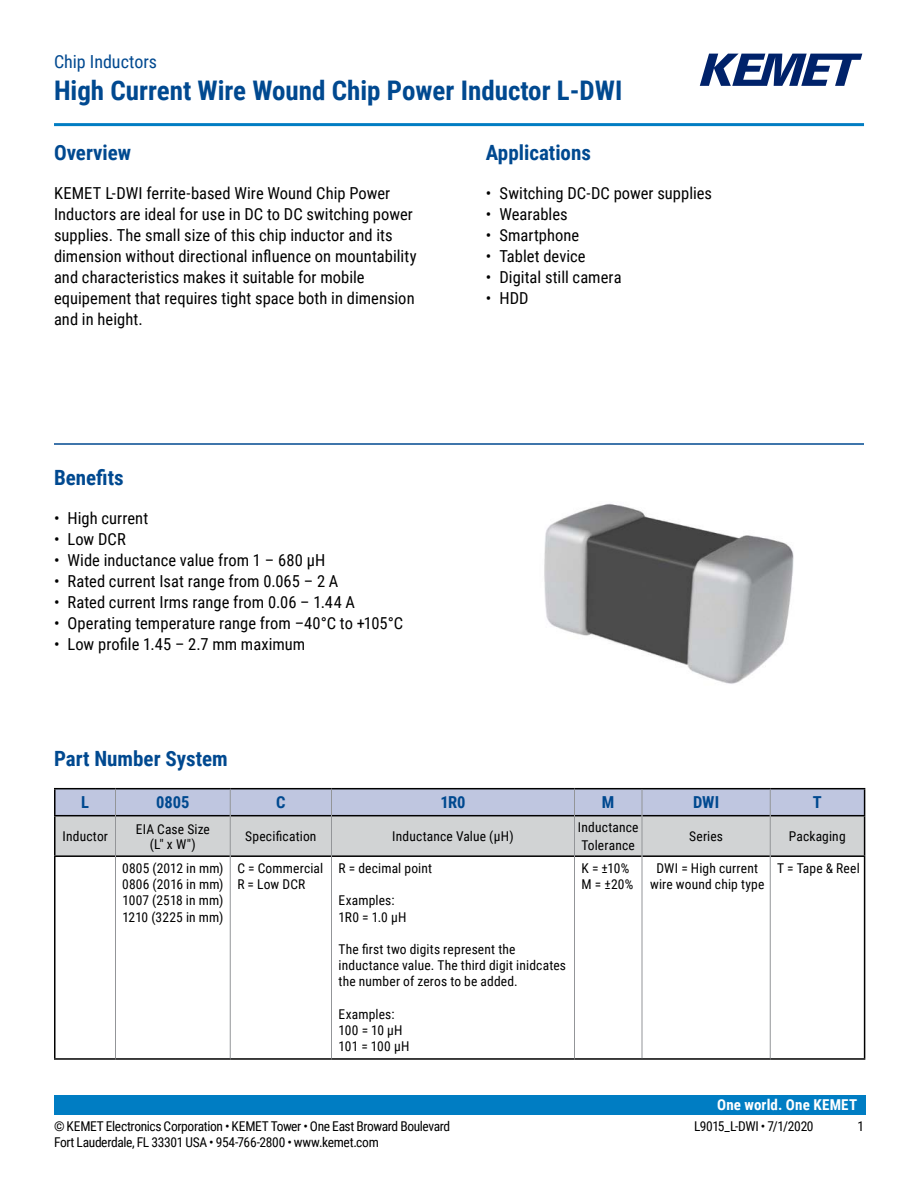
<style>
.page{position:relative;width:918px;height:1188px;background:#fff}
.page>*{position:absolute;margin:0;border:0;box-sizing:border-box;transform-origin:0 0}
.t1{font:700 27px "Roboto Condensed";color:#004990}
.t2{font:700 21px "Roboto Condensed";color:#004990}
.t3{font:18px "Roboto Condensed";color:#004990}
.t4{font:16.5px/21px "Roboto Condensed";letter-spacing:.005em;color:#000}
.t5{font:700 16.5px "Roboto Condensed";color:#004990}
.t6{font:700 15px "Roboto Condensed";letter-spacing:.015em;color:#fff}
.t7{font:13.5px/16.2px "Roboto Condensed";letter-spacing:.01em;color:#000}
.t8{font:13.5px "Roboto Condensed";letter-spacing:-.025em;color:#000}
</style>
<div class="page">
<svg style="left:700px;top:54px;width:162px;height:32px"></svg>
<hr style="left:54px;top:123px;width:810px;height:3px;background:#007dc3">
<div style="left:54px;top:1095px;width:811px;height:20px;background:#007dc3"></div>
<hr style="left:54px;top:443px;width:810px;height:2px;background:#004990">
<hr style="left:54px;top:815px;width:61px;height:1px;background:#000">
<hr style="left:54px;top:788px;width:62px;height:1px;background:#000">
<hr style="left:54px;top:789px;width:2px;height:26px;background:#000">
<hr style="left:116px;top:788px;width:114px;height:1px;background:#000">
<hr style="left:230px;top:788px;width:102px;height:1px;background:#000">
<hr style="left:332px;top:788px;width:242px;height:1px;background:#000">
<hr style="left:574px;top:788px;width:68px;height:1px;background:#000">
<hr style="left:642px;top:788px;width:128px;height:1px;background:#000">
<hr style="left:770px;top:788px;width:95px;height:1px;background:#000">
<hr style="left:54px;top:816px;width:2px;height:39px;background:#000">
<hr style="left:54px;top:855px;width:61px;height:2px;background:#000">
<hr style="left:54px;top:857px;width:2px;height:201px;background:#000">
<hr style="left:116px;top:855px;width:114px;height:2px;background:#000">
<hr style="left:231px;top:855px;width:100px;height:2px;background:#000">
<hr style="left:332px;top:855px;width:242px;height:2px;background:#000">
<hr style="left:575px;top:855px;width:67px;height:2px;background:#000">
<hr style="left:642px;top:855px;width:128px;height:2px;background:#000">
<hr style="left:771px;top:855px;width:94px;height:2px;background:#000">
<hr style="left:864px;top:857px;width:1px;height:201px;background:#000">
<hr style="left:54px;top:1058px;width:62px;height:2px;background:#000">
<hr style="left:116px;top:1058px;width:114px;height:2px;background:#000">
<hr style="left:230px;top:1058px;width:102px;height:2px;background:#000">
<hr style="left:332px;top:1058px;width:242px;height:2px;background:#000">
<hr style="left:574px;top:1058px;width:68px;height:2px;background:#000">
<hr style="left:642px;top:1058px;width:128px;height:2px;background:#000">
<hr style="left:770px;top:1058px;width:95px;height:2px;background:#000">
<hr style="left:115px;top:856px;width:1px;height:202px;background:#939598">
<hr style="left:230px;top:856px;width:1px;height:202px;background:#939598">
<hr style="left:331px;top:856px;width:1px;height:202px;background:#939598">
<hr style="left:574px;top:856px;width:1px;height:202px;background:#939598">
<hr style="left:642px;top:856px;width:1px;height:202px;background:#939598">
<svg style="left:55px;top:789px;width:810px;height:67px;background:#c1c5cf"></svg>
<hr style="left:770px;top:816px;width:1px;height:40px;background:#939598">
<hr style="left:770px;top:856px;width:1px;height:202px;background:#939598">
<img style="left:544px;top:503px;width:250px;height:181px">
<p class="t3" style="left:54px;top:48px;width:105px">Chip Inductors</p>
<h1 class="t1" style="left:54px;top:71px;width:570px">High Current Wire Wound Chip Power Inductor L-DWI</h1>
<p class="t2" style="left:54px;top:138px;width:79px">Overview</p>
<p class="t4" style="left:54px;top:182px;width:364px">KEMET L-DWI ferrite-based Wire Wound Chip Power Inductors are ideal for use in DC to DC switching power supplies. The small size of this chip inductor and its dimension without directional influence on mountability and characteristics makes it suitable for mobile equipement that requires tight space both in dimension and in height.</p>
<p class="t2" style="left:54px;top:463px;width:71px">Benefits</p>
<p class="t4" style="left:54px;top:507px;width:96px">• High current</p>
<p class="t4" style="left:54px;top:528px;width:73px">• Low DCR</p>
<p class="t4" style="left:54px;top:549px;width:273px">• Wide inductance value from 1 – 680 µH</p>
<p class="t4" style="left:54px;top:570px;width:286px">• Rated current Isat range from 0.065 – 2 A</p>
<p class="t4" style="left:54px;top:591px;width:303px">• Rated current Irms range from 0.06 – 1.44 A</p>
<p class="t4" style="left:54px;top:612px;width:351px">• Operating temperature range from –40°C to +105°C</p>
<p class="t4" style="left:54px;top:633px;width:253px">• Low profile 1.45 – 2.7 mm maximum</p>
<p class="t2" style="left:486px;top:138px;width:107px">Applications</p>
<p class="t4" style="left:486px;top:182px;width:228px">• Switching DC-DC power supplies</p>
<p class="t4" style="left:486px;top:203px;width:83px">• Wearables</p>
<p class="t4" style="left:486px;top:225px;width:95px">• Smartphone</p>
<p class="t4" style="left:486px;top:246px;width:101px">• Tablet device</p>
<p class="t4" style="left:486px;top:267px;width:137px">• Digital still camera</p>
<p class="t4" style="left:486px;top:288px;width:44px">• HDD</p>
<p class="t2" style="left:54px;top:744px;width:175px">Part Number System</p>
<p class="t5" style="left:81px;top:791px;width:9px">L</p>
<p class="t5" style="left:156px;top:791px;width:35px">0805</p>
<p class="t5" style="left:276px;top:791px;width:11px">C</p>
<p class="t5" style="left:440px;top:791px;width:27px">1R0</p>
<p class="t5" style="left:602px;top:791px;width:14px">M</p>
<p class="t5" style="left:693px;top:791px;width:28px">DWI</p>
<p class="t5" style="left:813px;top:791px;width:10px">T</p>
<p class="t7" style="left:63px;top:828px;width:47px">Inductor</p>
<p class="t7" style="left:136px;top:821px;width:76px;line-height:15px;text-align:center">EIA Case Size (L" x W")</p>
<p class="t7" style="left:245px;top:828px;width:73px">Specification</p>
<p class="t7" style="left:392px;top:828px;width:123px">Inductance Value (µH)</p>
<p class="t7" style="left:578px;top:818px;width:62px;line-height:18px">Inductance<br>Tolerance</p>
<p class="t7" style="left:689px;top:828px;width:35px">Series</p>
<p class="t7" style="left:789px;top:828px;width:58px">Packaging</p>
<p class="t7" style="left:122px;top:860px;width:103px;text-align:justify">0805 (2012 in mm)<br>0806 (2016 in mm)<br>1007 (2518 in mm)<br>1210 (3225 in mm)</p>
<p class="t7" style="left:237px;top:860px;width:87px">C = Commercial<br>R = Low DCR</p>
<p class="t7" style="left:339px;top:860px;width:95px">R = decimal point</p>
<p class="t7" style="left:582px;top:860px;width:53px">K = ±10%<br>M = ±20%</p>
<p class="t7" style="left:650px;top:860px;width:116px;text-align:center">DWI = High current wire wound chip type</p>
<p class="t7" style="left:777px;top:860px;width:84px">T = Tape &amp; Reel</p>
<p class="t7" style="left:339px;top:892px;width:69px">Examples:<br>1R0 = 1.0 µH</p>
<p class="t7" style="left:339px;top:941px;width:229px">The first two digits represent the inductance value. The third digit inidcates the number of zeros to be added.</p>
<p class="t7" style="left:339px;top:1005px;width:72px">Examples:<br>100 = 10 µH<br>101 = 100 µH</p>
<p class="t6" style="left:717px;top:1094px;width:142px">One world. One KEMET</p>
<p class="t8" style="left:54px;top:1116px;width:398px">© KEMET Electronics Corporation • KEMET Tower • One East Broward Boulevard</p>
<p class="t8" style="left:694px;top:1116px;width:121px">L9015_L-DWI • 7/1/2020</p>
<p class="t7" style="left:857px;top:1117px;width:8px">1</p>
<p class="t8" style="left:54px;top:1133px;width:326px">Fort Lauderdale, FL 33301 USA • 954-766-2800 • www.kemet.com</p>
</div>
